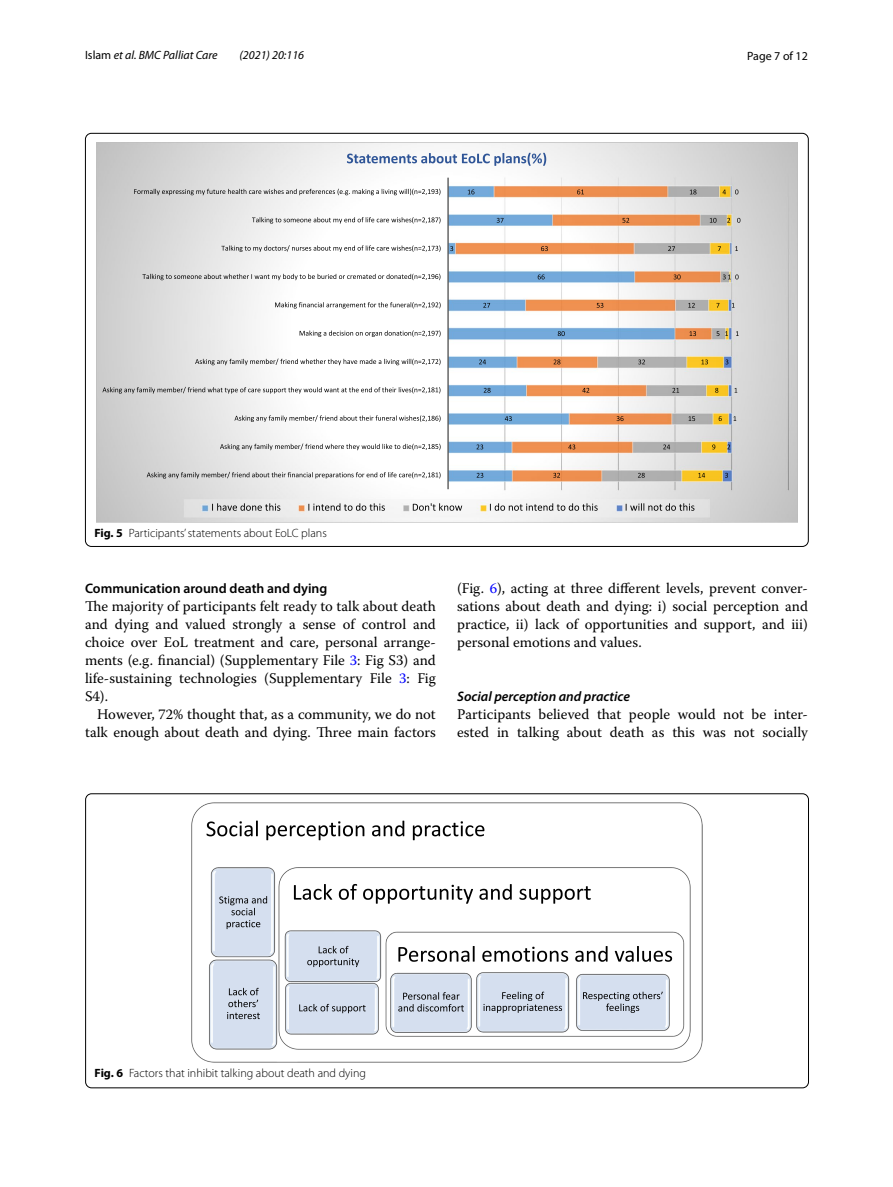
<style>
.page{position:relative;width:893px;height:1187px;background:#fff}
.page>*{position:absolute;margin:0;border:0;box-sizing:border-box;transform-origin:0 0}
.t1{font:14.7px/18px "Warnock Pro";color:#000;text-align:justify}
.t2{font:600 13.8px "Myriad Pro";color:#000}
.t3{font:italic 600 13.8px "Myriad Pro";color:#000}
.t4{font:300 12px "Myriad Pro";color:#000}
.t5{font:italic 12px "Myriad Pro";color:#000}
.t6{font:12px "Myriad Pro";color:#000}
.s1{font-style:normal}
.s2{font-weight:700}
.s3{color:#00f}
</style>
<div class="page">
<img style="left:97px;top:142px;width:700px;height:380px">
<hr style="left:447px;top:178px;width:2px;height:311px;background:#404040">
<svg style="left:477px;top:473px;width:6px;height:4px"></svg>
<svg style="left:476px;top:444px;width:7px;height:5px"></svg>
<svg style="left:505px;top:416px;width:7px;height:5px"></svg>
<svg style="left:484px;top:388px;width:7px;height:5px"></svg>
<svg style="left:479px;top:359px;width:7px;height:5px"></svg>
<svg style="left:558px;top:331px;width:7px;height:5px"></svg>
<svg style="left:483px;top:303px;width:7px;height:5px"></svg>
<svg style="left:538px;top:274px;width:7px;height:5px"></svg>
<svg style="left:450px;top:246px;width:3px;height:5px"></svg>
<svg style="left:497px;top:218px;width:7px;height:5px"></svg>
<svg style="left:468px;top:189px;width:6px;height:5px"></svg>
<svg style="left:553px;top:473px;width:7px;height:4px"></svg>
<svg style="left:568px;top:444px;width:7px;height:5px"></svg>
<svg style="left:617px;top:416px;width:7px;height:5px"></svg>
<svg style="left:582px;top:388px;width:7px;height:4px"></svg>
<svg style="left:554px;top:359px;width:6px;height:5px"></svg>
<svg style="left:690px;top:331px;width:6px;height:5px"></svg>
<svg style="left:597px;top:303px;width:6px;height:5px"></svg>
<svg style="left:674px;top:274px;width:7px;height:5px"></svg>
<svg style="left:541px;top:246px;width:7px;height:5px"></svg>
<svg style="left:622px;top:218px;width:7px;height:5px"></svg>
<svg style="left:577px;top:189px;width:7px;height:5px"></svg>
<svg style="left:638px;top:473px;width:7px;height:4px"></svg>
<svg style="left:663px;top:444px;width:7px;height:5px"></svg>
<svg style="left:689px;top:416px;width:6px;height:5px"></svg>
<svg style="left:672px;top:388px;width:7px;height:4px"></svg>
<svg style="left:638px;top:359px;width:7px;height:5px"></svg>
<svg style="left:716px;top:331px;width:3px;height:5px"></svg>
<svg style="left:688px;top:303px;width:7px;height:5px"></svg>
<svg style="left:668px;top:246px;width:7px;height:5px"></svg>
<svg style="left:710px;top:218px;width:6px;height:5px"></svg>
<svg style="left:690px;top:189px;width:6px;height:5px"></svg>
<svg style="left:698px;top:473px;width:7px;height:4px"></svg>
<svg style="left:712px;top:444px;width:3px;height:5px"></svg>
<svg style="left:719px;top:416px;width:3px;height:5px"></svg>
<svg style="left:715px;top:388px;width:3px;height:5px"></svg>
<svg style="left:701px;top:359px;width:7px;height:5px"></svg>
<svg style="left:725px;top:331px;width:3px;height:5px"></svg>
<svg style="left:716px;top:303px;width:3px;height:5px"></svg>
<svg style="left:718px;top:246px;width:3px;height:5px"></svg>
<svg style="left:727px;top:218px;width:3px;height:5px"></svg>
<svg style="left:722px;top:189px;width:4px;height:5px"></svg>
<svg style="left:725px;top:473px;width:3px;height:4px"></svg>
<svg style="left:727px;top:444px;width:3px;height:5px"></svg>
<svg style="left:733px;top:416px;width:3px;height:5px"></svg>
<svg style="left:725px;top:359px;width:3px;height:5px"></svg>
<svg style="left:736px;top:331px;width:3px;height:5px"></svg>
<svg style="left:732px;top:303px;width:3px;height:5px"></svg>
<svg style="left:723px;top:274px;width:16px;height:5px"></svg>
<svg style="left:735px;top:246px;width:3px;height:5px"></svg>
<svg style="left:737px;top:218px;width:3px;height:5px"></svg>
<svg style="left:735px;top:189px;width:3px;height:5px"></svg>
<svg style="left:147px;top:472px;width:294px;height:6px"></svg>
<svg style="left:220px;top:443px;width:221px;height:7px"></svg>
<svg style="left:234px;top:415px;width:207px;height:7px"></svg>
<svg style="left:102px;top:387px;width:338px;height:6px"></svg>
<svg style="left:195px;top:358px;width:246px;height:7px"></svg>
<svg style="left:300px;top:330px;width:141px;height:7px"></svg>
<svg style="left:275px;top:302px;width:166px;height:6px"></svg>
<svg style="left:142px;top:274px;width:298px;height:6px"></svg>
<svg style="left:221px;top:245px;width:220px;height:7px"></svg>
<svg style="left:252px;top:217px;width:188px;height:6px"></svg>
<svg style="left:134px;top:189px;width:306px;height:6px"></svg>
<svg style="left:347px;top:153px;width:199px;height:13px"></svg>
<svg style="left:212px;top:503px;width:68px;height:7px"></svg>
<svg style="left:308px;top:503px;width:77px;height:7px"></svg>
<svg style="left:413px;top:503px;width:49px;height:7px"></svg>
<svg style="left:490px;top:503px;width:108px;height:7px"></svg>
<svg style="left:626px;top:503px;width:68px;height:7px"></svg>
<img style="left:191px;top:802px;width:512px;height:260px">
<svg style="left:207px;top:820px;width:277px;height:20px"></svg>
<svg style="left:219px;top:896px;width:48px;height:33px"></svg>
<svg style="left:227px;top:987px;width:33px;height:32px"></svg>
<svg style="left:294px;top:883px;width:297px;height:20px"></svg>
<svg style="left:307px;top:945px;width:52px;height:22px"></svg>
<svg style="left:299px;top:1003px;width:67px;height:10px"></svg>
<svg style="left:398px;top:945px;width:274px;height:16px"></svg>
<svg style="left:398px;top:992px;width:66px;height:19px"></svg>
<svg style="left:483px;top:991px;width:79px;height:21px"></svg>
<svg style="left:583px;top:991px;width:80px;height:21px"></svg>
<p class="t5" style="left:85px;top:48px;width:134px"><span class="s1">Islam</span> et al. BMC Palliat Care</p>
<p class="t5" style="left:240px;top:48px;width:66px">(2021) 20:116</p>
<p class="t6" style="left:747px;top:48px;width:62px">Page 7 of 12</p>
<p class="t4" style="left:94px;top:526px;width:234px"><span class="s2">Fig. 5</span> Participants’ statements about EoLC plans</p>
<p class="t2" style="left:85px;top:579px;width:244px">Communication around death and dying</p>
<p class="t1" style="left:85px;top:596px;width:352px">The majority of participants felt ready to talk about death and dying and valued strongly a sense of control and choice over EoL treatment and care, personal arrange&shy;ments (e.g. financial) (Supplementary File <span class="s3">3</span>: Fig S3) and life-sustaining technologies (Supplementary File <span class="s3">3</span>: Fig S4).</p>
<p class="t1" style="left:85px;top:704px;width:352px;text-align:right">However, 72% thought that, as a community, we do not talk enough about death and dying. Three main factors</p>
<p class="t1" style="left:457px;top:579px;width:352px">(Fig. <span class="s3">6</span>), acting at three different levels, prevent conver&shy;sations about death and dying: i) social perception and practice, ii) lack of opportunities and support, and iii) personal emotions and values.</p>
<p class="t3" style="left:457px;top:687px;width:174px">Social perception and practice</p>
<p class="t1" style="left:457px;top:704px;width:352px">Participants believed that people would not be inter&shy;ested in talking about death as this was not socially</p>
<p class="t4" style="left:95px;top:1066px;width:273px"><span class="s2">Fig. 6</span> Factors that inhibit talking about death and dying</p>
</div>
